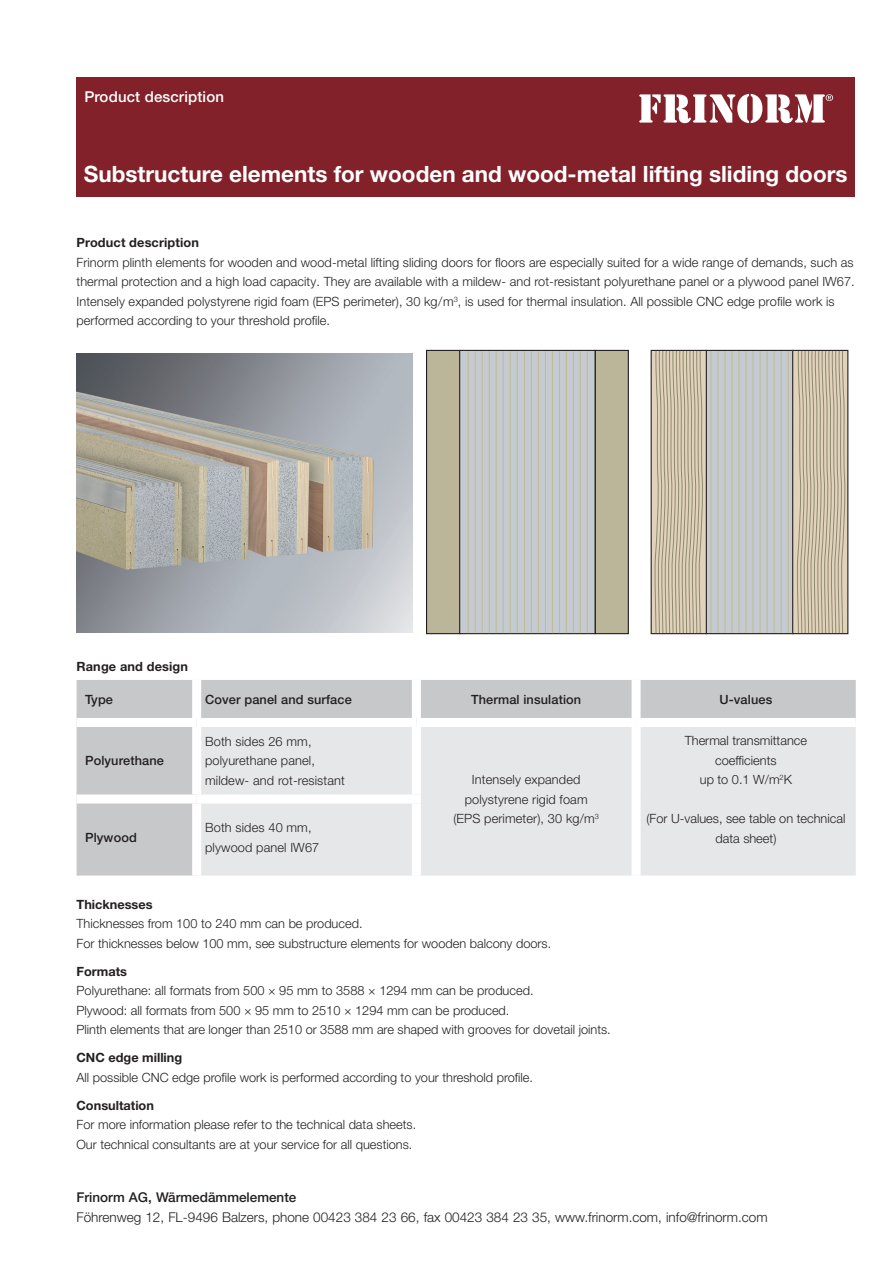
<style>
.page{position:relative;width:893px;height:1263px;background:#fff}
.page>*{position:absolute;margin:0;border:0;box-sizing:border-box;transform-origin:0 0}
.t1{font:700 22.5px "Helvetica Neue LT Pro";color:#fff}
.t2{font:500 15px "Helvetica Neue LT Pro";letter-spacing:.01em;color:#fff}
.t3{font:300 13.5px "Helvetica Neue LT Pro";color:#231f20}
.t4{font:500 13.5px "Helvetica Neue LT Pro";color:#231f20}
.t5{font:300 12.75px/19.5px "Helvetica Neue LT Pro";color:#231f20}
.t6{font:700 12.75px "Helvetica Neue LT Pro";color:#231f20}
.t7{font:500 12.75px "Helvetica Neue LT Pro";letter-spacing:.01em;color:#231f20}
</style>
<div class="page">
<div style="left:77px;top:77px;width:778px;height:119px;background:#822129"></div>
<div style="left:77px;top:680px;width:779px;height:195px;background:#c7c8ca"></div>
<div style="left:201px;top:727px;width:655px;height:148px;background:#e6e7e9"></div>
<div style="left:192px;top:680px;width:9px;height:38px;background:#fff"></div>
<div style="left:412px;top:680px;width:9px;height:38px;background:#fff"></div>
<div style="left:77px;top:718px;width:120px;height:9px;background:#fff"></div>
<div style="left:197px;top:718px;width:219px;height:9px;background:#fff"></div>
<div style="left:192px;top:727px;width:9px;height:67px;background:#fff"></div>
<div style="left:416px;top:718px;width:220px;height:9px;background:#fff"></div>
<div style="left:412px;top:727px;width:9px;height:67px;background:#fff"></div>
<div style="left:636px;top:718px;width:220px;height:9px;background:#fff"></div>
<div style="left:77px;top:794px;width:120px;height:9px;background:#fff"></div>
<div style="left:197px;top:794px;width:224px;height:9px;background:#fff"></div>
<div style="left:192px;top:803px;width:9px;height:72px;background:#fff"></div>
<div style="left:412px;top:803px;width:9px;height:72px;background:#fff"></div>
<div style="left:632px;top:680px;width:9px;height:38px;background:#fff"></div>
<div style="left:632px;top:727px;width:9px;height:72px;background:#fff"></div>
<div style="left:632px;top:799px;width:9px;height:76px;background:#fff"></div>
<svg style="left:708px;top:352px;width:83px;height:280px;background:#c4c9cb"></svg>
<div style="left:706px;top:350px;width:87px;height:284px;border:1px solid #231f20"></div>
<div style="left:427px;top:350px;width:33px;height:284px;background:#bbb599"></div>
<div style="left:426px;top:350px;width:34px;height:284px;border:1px solid #231f20"></div>
<div style="left:595px;top:350px;width:33px;height:284px;background:#bbb599"></div>
<div style="left:595px;top:350px;width:34px;height:284px;border:1px solid #231f20"></div>
<div style="left:460px;top:350px;width:135px;height:284px;background:#c5cbd0"></div>
<div style="left:459px;top:350px;width:137px;height:284px;border:1px solid #231f20"></div>
<hr style="left:468px;top:351px;width:1px;height:282px;background:#bebb92">
<hr style="left:475px;top:351px;width:1px;height:282px;background:#bebb92">
<hr style="left:482px;top:351px;width:1px;height:282px;background:#bebb92">
<hr style="left:489px;top:351px;width:1px;height:282px;background:#bebb92">
<hr style="left:496px;top:351px;width:1px;height:282px;background:#bebb92">
<hr style="left:503px;top:351px;width:1px;height:282px;background:#bebb92">
<hr style="left:510px;top:351px;width:1px;height:282px;background:#bebb92">
<hr style="left:517px;top:351px;width:1px;height:282px;background:#bebb92">
<hr style="left:524px;top:351px;width:1px;height:282px;background:#bebb92">
<hr style="left:531px;top:351px;width:1px;height:282px;background:#bebb92">
<hr style="left:538px;top:351px;width:1px;height:282px;background:#bebb92">
<hr style="left:545px;top:351px;width:1px;height:282px;background:#bebb92">
<hr style="left:552px;top:351px;width:1px;height:282px;background:#bebb92">
<hr style="left:559px;top:351px;width:1px;height:282px;background:#bebb92">
<hr style="left:566px;top:351px;width:1px;height:282px;background:#bebb92">
<hr style="left:573px;top:351px;width:1px;height:282px;background:#bebb92">
<hr style="left:580px;top:351px;width:1px;height:282px;background:#bebb92">
<hr style="left:587px;top:351px;width:1px;height:282px;background:#bebb92">
<hr style="left:711px;top:351px;width:1px;height:282px;background:#bebb92">
<hr style="left:718px;top:351px;width:1px;height:282px;background:#bebb92">
<hr style="left:725px;top:351px;width:1px;height:282px;background:#bebb92">
<hr style="left:732px;top:351px;width:1px;height:282px;background:#bebb92">
<hr style="left:739px;top:351px;width:1px;height:282px;background:#bebb92">
<hr style="left:746px;top:351px;width:1px;height:282px;background:#bebb92">
<hr style="left:753px;top:351px;width:1px;height:282px;background:#bebb92">
<hr style="left:760px;top:351px;width:1px;height:282px;background:#bebb92">
<hr style="left:767px;top:351px;width:1px;height:282px;background:#bebb92">
<hr style="left:774px;top:351px;width:1px;height:282px;background:#bebb92">
<hr style="left:781px;top:351px;width:1px;height:282px;background:#bebb92">
<hr style="left:788px;top:351px;width:1px;height:282px;background:#bebb92">
<div style="left:651px;top:350px;width:55px;height:284px;background:#e1d2bb"></div>
<div style="left:651px;top:350px;width:56px;height:284px;border:1px solid #231f20"></div>
<div style="left:793px;top:350px;width:55px;height:284px;background:#e1d2bb"></div>
<div style="left:792px;top:350px;width:56px;height:284px;border:1px solid #231f20"></div>
<svg style="left:797px;top:350px;width:49px;height:283px"></svg>
<svg style="left:654px;top:350px;width:49px;height:283px"></svg>
<img style="left:77px;top:354px;width:335px;height:279px">
<svg style="left:639px;top:94px;width:194px;height:29px"></svg>
<p class="t2" style="left:84px;top:88px;width:141px">Product description</p>
<h1 class="t1" style="left:84px;top:160px;width:765px">Substructure elements for wooden and wood-metal lifting sliding doors</h1>
<p class="t6" style="left:77px;top:235px;width:124px">Product description</p>
<p class="t5" style="left:77px;top:252px;width:780px">Frinorm plinth elements for wooden and wood-metal lifting sliding doors for floors are especially suited for a wide range of demands, such as thermal protection and a high load capacity. They are available with a mildew- and rot-resistant polyurethane panel or a plywood panel IW67.<br>Intensely expanded polystyrene rigid foam (EPS perimeter), 30 kg/m<sup>3</sup>, is used for thermal insulation. All possible CNC edge profile work is performed according to your threshold profile.</p>
<p class="t6" style="left:77px;top:658px;width:113px">Range and design</p>
<p class="t7" style="left:85px;top:691px;width:30px">Type</p>
<p class="t7" style="left:205px;top:691px;width:148px">Cover panel and surface</p>
<p class="t7" style="left:471px;top:691px;width:112px">Thermal insulation</p>
<p class="t7" style="left:719px;top:691px;width:54px">U-values</p>
<p class="t5" style="left:685px;top:730px;width:124px;text-align:center">Thermal transmittance coefficients<br>up to 0.1 W/m<sup>2</sup>K</p>
<p class="t5" style="left:646px;top:808px;width:200px">(For U-values, see table on technical</p>
<p class="t5" style="left:205px;top:731px;width:141px">Both sides 26 mm, polyurethane panel, mildew- and rot-resistant</p>
<p class="t7" style="left:85px;top:753px;width:80px">Polyurethane</p>
<p class="t5" style="left:453px;top:769px;width:147px;text-align:center">Intensely expanded polystyrene rigid foam (EPS perimeter), 30 kg/m<sup>3</sup></p>
<p class="t5" style="left:205px;top:817px;width:116px">Both sides 40 mm, plywood panel IW67</p>
<p class="t7" style="left:85px;top:830px;width:53px">Plywood</p>
<p class="t5" style="left:715px;top:828px;width:62px">data sheet)</p>
<p class="t6" style="left:77px;top:896px;width:78px">Thicknesses</p>
<p class="t5" style="left:77px;top:913px;width:476px">Thicknesses from 100 to 240 mm can be produced.<br>For thicknesses below 100 mm, see substructure elements for wooden balcony doors.</p>
<p class="t6" style="left:77px;top:963px;width:52px">Formats</p>
<p class="t5" style="left:77px;top:980px;width:536px">Polyurethane: all formats from 500 × 95 mm to 3588 × 1294 mm can be produced.<br>Plywood: all formats from 500 × 95 mm to 2510 × 1294 mm can be produced.<br>Plinth elements that are longer than 2510 or 3588 mm are shaped with grooves for dovetail joints.</p>
<p class="t6" style="left:77px;top:1049px;width:107px">CNC edge milling</p>
<p class="t5" style="left:77px;top:1067px;width:458px">All possible CNC edge profile work is performed according to your threshold profile.</p>
<p class="t6" style="left:77px;top:1097px;width:79px">Consultation</p>
<p class="t5" style="left:77px;top:1114px;width:341px">For more information please refer to the technical data sheets.<br>Our technical consultants are at your service for all questions.</p>
<p class="t4" style="left:77px;top:1189px;width:221px">Frinorm AG, Wärmedämmelemente</p>
<p class="t3" style="left:77px;top:1209px;width:693px">Föhrenweg 12, FL-9496 Balzers, phone 00423 384 23 66, fax 00423 384 23 35, www.frinorm.com, info@frinorm.com</p>
</div>
